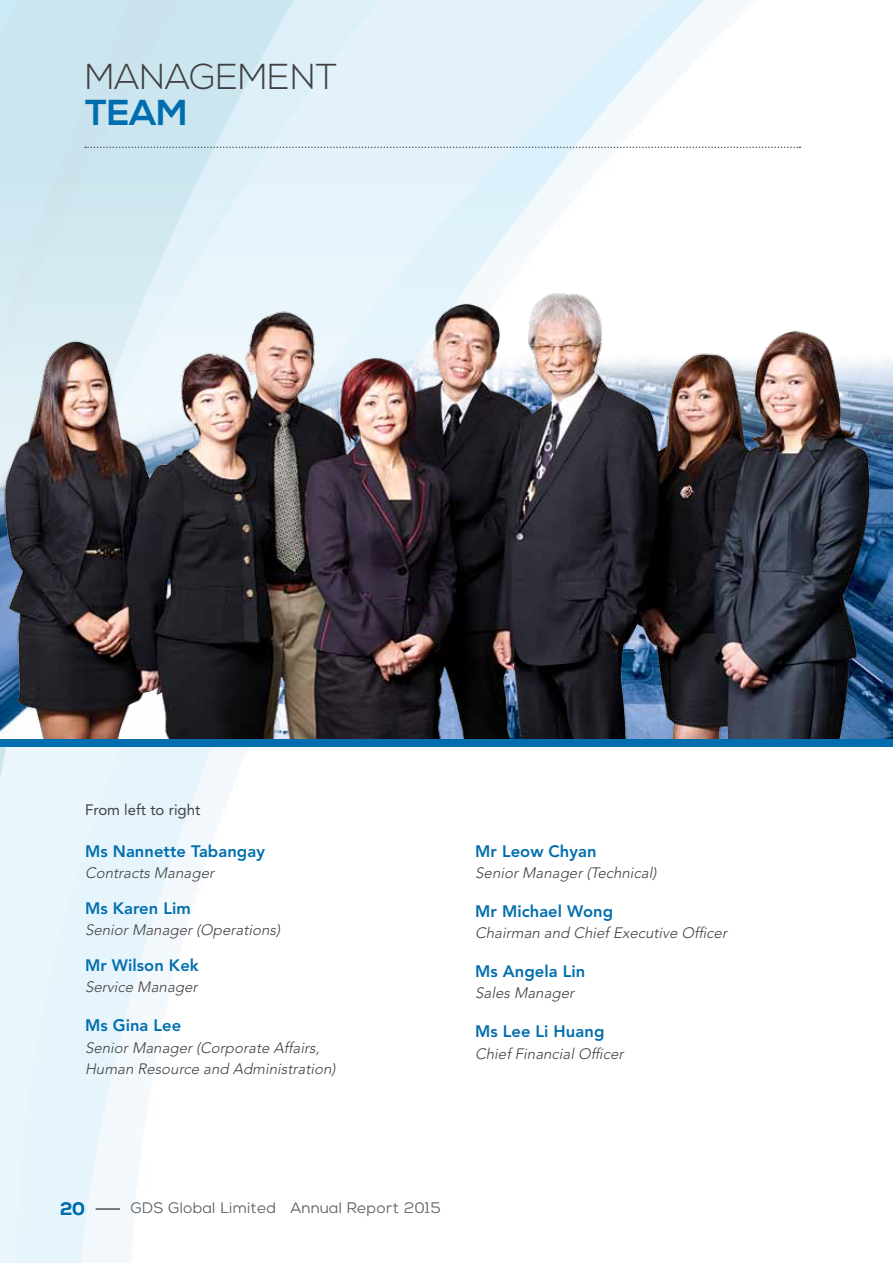
<style>
.page{position:relative;width:893px;height:1263px;background:#fff}
.page>*{position:absolute;margin:0;border:0;box-sizing:border-box;transform-origin:0 0}
.t1{font:300 36px "Nexa";color:#414042}
.t2{font:700 36px "Nexa";color:#006eae}
.t3{font:700 18px "Nexa";color:#006eae}
.t4{font:800 16.5px "Avenir LT Std";letter-spacing:.005em;color:#006eae}
.t5{font:italic 300 15px/21px "Avenir LT Std";letter-spacing:-.015em;color:#414042}
.t6{font:300 15px "Nexa";letter-spacing:.04em;color:#6d6e71}
.t7{font:15px "Avenir LT Std";color:#414042}
</style>
<div class="page">
<img style="left:0;top:746px;width:893px;height:517px">
<img style="left:0;top:0;width:893px;height:739px">
<div style="left:0;top:739px;width:893px;height:7px;background:#006eae"></div>
<svg style="left:85px;top:147px;width:715px;height:1px"></svg>
<svg style="left:96px;top:1209px;width:24px;height:1px"></svg>
<h1 class="t1" style="left:85px;top:56px;width:254px">MANAGEMENT</h1>
<h1 class="t2" style="left:85px;top:91px;width:104px">TEAM</h1>
<p class="t7" style="left:85px;top:801px;width:117px">From left to right</p>
<p class="t4" style="left:85px;top:842px;width:181px">Ms Nannette Tabangay</p>
<p class="t5" style="left:85px;top:863px;width:134px">Contracts Manager</p>
<p class="t4" style="left:85px;top:899px;width:107px">Ms Karen Lim</p>
<p class="t5" style="left:85px;top:920px;width:199px">Senior Manager (Operations)</p>
<p class="t4" style="left:85px;top:956px;width:115px">Mr Wilson Kek</p>
<p class="t5" style="left:85px;top:977px;width:117px">Service Manager</p>
<p class="t4" style="left:85px;top:1016px;width:98px">Ms Gina Lee</p>
<p class="t5" style="left:85px;top:1037px;width:255px">Senior Manager (Corporate Affairs,<br>Human Resource and Administration)</p>
<p class="t4" style="left:475px;top:842px;width:123px">Mr Leow Chyan</p>
<p class="t5" style="left:475px;top:863px;width:186px">Senior Manager (Technical)</p>
<p class="t4" style="left:475px;top:902px;width:140px">Mr Michael Wong</p>
<p class="t5" style="left:475px;top:923px;width:256px">Chairman and Chief Executive Officer</p>
<p class="t4" style="left:475px;top:962px;width:112px">Ms Angela Lin</p>
<p class="t5" style="left:475px;top:983px;width:104px">Sales Manager</p>
<p class="t4" style="left:475px;top:1022px;width:131px">Ms Lee Li Huang</p>
<p class="t5" style="left:475px;top:1043px;width:153px">Chief Financial Officer</p>
<p class="t3" style="left:61px;top:1199px;width:26px">20</p>
<p class="t6" style="left:131px;top:1199px;width:311px">GDS Global Limited Annual Report 2015</p>
</div>
